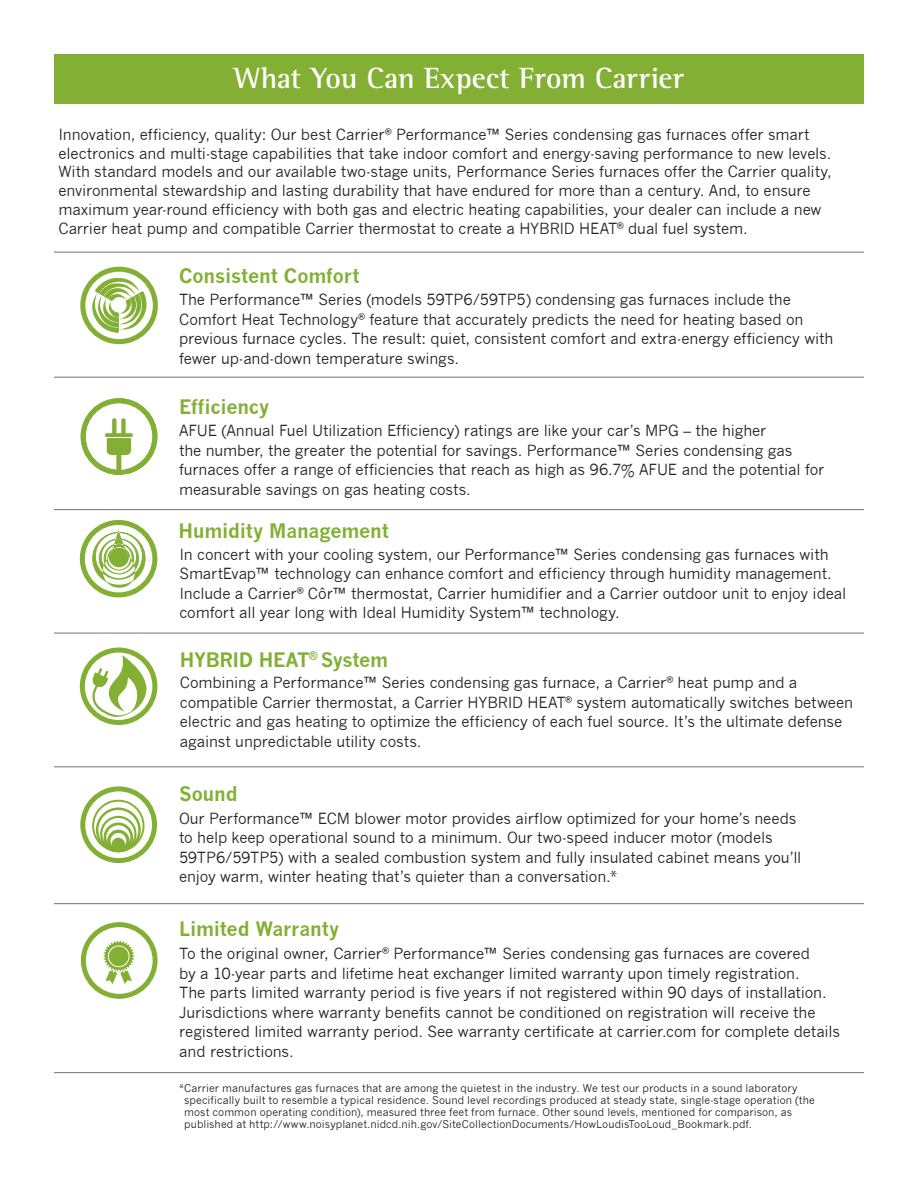
<style>
.page{position:relative;width:918px;height:1188px;background:#fff}
.page>*{position:absolute;margin:0;border:0;box-sizing:border-box;transform-origin:0 0}
.t1{font:700 30px "Rotis Semi Serif";color:#fff}
.t2{font:700 19.5px "News Gothic";letter-spacing:-.015em;color:#83b034}
.t3{font:15px/19.5px "News Gothic";letter-spacing:-.01em;color:#231f20}
.t4{font:10.5px/12px "News Gothic";letter-spacing:.005em;color:#231f20}
</style>
<div class="page">
<div style="left:54px;top:54px;width:810px;height:50px;background:#83b034"></div>
<svg style="left:81px;top:398px;width:76px;height:77px"></svg>
<hr style="left:104px;top:437px;width:30px;height:1px;background:#fff">
<svg style="left:81px;top:922px;width:77px;height:77px"></svg>
<div style="left:108px;top:946px;width:21px;height:21px;border:1px solid #fff;border-radius:50%"></div>
<svg style="left:80px;top:786px;width:77px;height:77px"></svg>
<hr style="left:54px;top:252px;width:810px;height:1px;background:#808285">
<hr style="left:54px;top:377px;width:810px;height:1px;background:#808285">
<hr style="left:54px;top:509px;width:810px;height:1px;background:#808285">
<hr style="left:54px;top:633px;width:810px;height:1px;background:#808285">
<hr style="left:54px;top:766px;width:810px;height:1px;background:#808285">
<hr style="left:54px;top:903px;width:810px;height:1px;background:#808285">
<hr style="left:54px;top:1072px;width:810px;height:1px;background:#808285">
<svg style="left:80px;top:267px;width:78px;height:77px"></svg>
<svg style="left:80px;top:520px;width:77px;height:77px"></svg>
<svg style="left:80px;top:648px;width:77px;height:77px"></svg>
<h1 class="t1" style="left:234px;top:67px;width:451px">What You Can Expect From Carrier</h1>
<p class="t3" style="left:58px;top:125px;width:775px;line-height:18.8px">Innovation, efficiency, quality: Our best Carrier<sup>®</sup> Performance™ Series condensing gas furnaces offer smart electronics and multi-stage capabilities that take indoor comfort and energy-saving performance to new levels.<br>With standard models and our available two-stage units, Performance Series furnaces offer the Carrier quality, environmental stewardship and lasting durability that have endured for more than a century. And, to ensure maximum year-round efficiency with both gas and electric heating capabilities, your dealer can include a new Carrier heat pump and compatible Carrier thermostat to create a HYBRID HEAT<sup>®</sup> dual fuel system.</p>
<h2 class="t2" style="left:179px;top:263px;width:182px">Consistent Comfort</h2>
<p class="t3" style="left:179px;top:290px;width:656px">The Performance™ Series (models 59TP6/59TP5) condensing gas furnaces include the Comfort Heat Technology<sup>®</sup> feature that accurately predicts the need for heating based on previous furnace cycles. The result: quiet, consistent comfort and extra-energy efficiency with fewer up-and-down temperature swings.</p>
<h2 class="t2" style="left:179px;top:395px;width:92px">Efficiency</h2>
<p class="t3" style="left:179px;top:421px;width:647px">AFUE (Annual Fuel Utilization Efficiency) ratings are like your car’s MPG – the higher<br>the number, the greater the potential for savings. Performance™ Series condensing gas furnaces offer a range of efficiencies that reach as high as 96.7% AFUE and the potential for measurable savings on gas heating costs.</p>
<h2 class="t2" style="left:179px;top:519px;width:212px">Humidity Management</h2>
<p class="t3" style="left:179px;top:544px;width:668px">In concert with your cooling system, our Performance™ Series condensing gas furnaces with SmartEvap™ technology can enhance comfort and efficiency through humidity management.<br>Include a Carrier<sup>®</sup> Côr™ thermostat, Carrier humidifier and a Carrier outdoor unit to enjoy ideal comfort all year long with Ideal Humidity System™ technology.</p>
<h2 class="t2" style="left:180px;top:648px;width:210px">HYBRID HEAT<sup>®</sup> System</h2>
<p class="t3" style="left:180px;top:673px;width:675px">Combining a Performance™ Series condensing gas furnace, a Carrier<sup>®</sup> heat pump and a compatible Carrier thermostat, a Carrier HYBRID HEAT<sup>®</sup> system automatically switches between electric and gas heating to optimize the efficiency of each fuel source. It’s the ultimate defense against unpredictable utility costs.</p>
<h2 class="t2" style="left:179px;top:782px;width:60px">Sound</h2>
<p class="t3" style="left:179px;top:808px;width:624px">Our Performance™ ECM blower motor provides airflow optimized for your home’s needs to help keep operational sound to a minimum. Our two-speed inducer motor (models 59TP6/59TP5) with a sealed combustion system and fully insulated cabinet means you’ll enjoy warm, winter heating that’s quieter than a conversation.*</p>
<h2 class="t2" style="left:179px;top:917px;width:161px">Limited Warranty</h2>
<p class="t3" style="left:179px;top:944px;width:662px">To the original owner, Carrier<sup>®</sup> Performance™ Series condensing gas furnaces are covered<br>by a 10-year parts and lifetime heat exchanger limited warranty upon timely registration.<br>The parts limited warranty period is five years if not registered within 90 days of installation.<br>Jurisdictions where warranty benefits cannot be conditioned on registration will receive the registered limited warranty period. See warranty certificate at carrier.com for complete details and restrictions.</p>
<p class="t4" style="left:184px;top:1083px;width:632px;text-indent:-5px">* Carrier manufactures gas furnaces that are among the quietest in the industry. We test our products in a sound laboratory specifically built to resemble a typical residence. Sound level recordings produced at steady state, single-stage operation (the most common operating condition), measured three feet from furnace. Other sound levels, mentioned for comparison, as published at http://www.noisyplanet.nidcd.nih.gov/SiteCollectionDocuments/HowLoudisTooLoud_Bookmark.pdf.</p>
</div>
